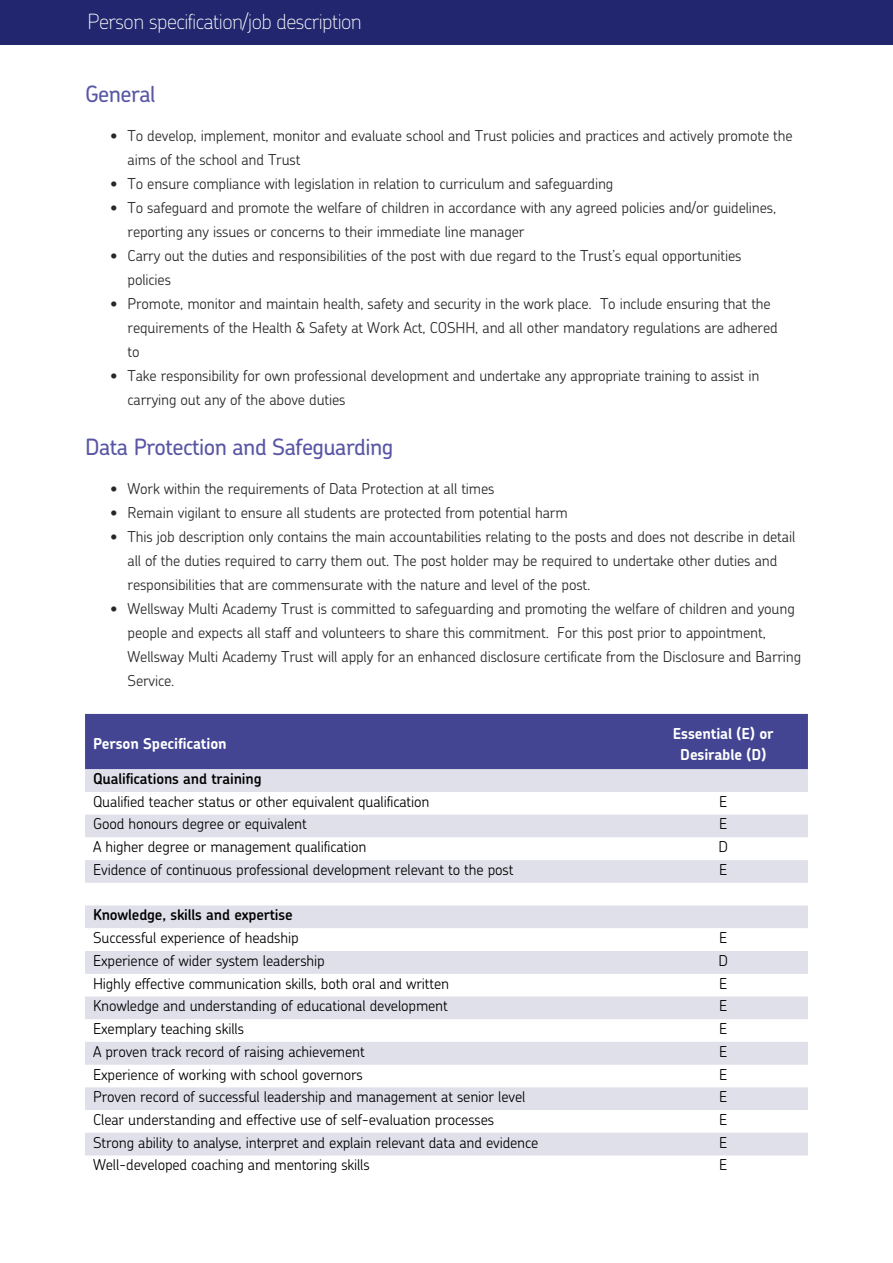
<style>
.page{position:relative;width:893px;height:1263px;background:#fff}
.page>*{position:absolute;margin:0;border:0;box-sizing:border-box;transform-origin:0 0}
.t1{font:500 22.5px "Chevin";letter-spacing:-.025em;color:#5956a5}
.t2{font:100 21px "Chevin";letter-spacing:-.025em;color:#fff}
.t3{font:300 15px/24px "Chevin";letter-spacing:-.01em;color:#292829}
.t4{font:300 15px "Chevin";letter-spacing:-.01em;color:#000}
.t5{font:600 15px "Chevin";letter-spacing:-.01em;color:#000}
.t6{font:700 15px/21px "Chevin";letter-spacing:-.01em;color:#fff;text-align:center}
</style>
<div class="page">
<div style="left:85px;top:714px;width:723px;height:55px;background:#434593"></div>
<svg style="left:85px;top:769px;width:723px;height:386px;fill:#e0e0eb"></svg>
<div style="left:0;top:0;width:893px;height:44px;background:#21266e"></div>
<h2 class="t2" style="left:88px;top:8px;width:276px">Person specification/job description</h2>
<h1 class="t1" style="left:85px;top:79px;width:72px">General</h1>
<p class="t3" style="left:128px;top:123px;width:667px;text-indent:-17px">• To develop, implement, monitor and evaluate school and Trust policies and practices and actively promote the aims of the school and Trust</p>
<p class="t3" style="left:111px;top:171px;width:504px">• To ensure compliance with legislation in relation to curriculum and safeguarding</p>
<p class="t3" style="left:128px;top:195px;width:650px;text-indent:-17px">• To safeguard and promote the welfare of children in accordance with any agreed policies and/or guidelines, reporting any issues or concerns to their immediate line manager</p>
<p class="t3" style="left:128px;top:243px;width:616px;text-indent:-17px">• Carry out the duties and responsibilities of the post with due regard to the Trust’s equal opportunities policies</p>
<p class="t3" style="left:128px;top:291px;width:652px;text-indent:-17px">• Promote, monitor and maintain health, safety and security in the work place. To include ensuring that the requirements of the Health &amp; Safety at Work Act, COSHH, and all other mandatory regulations are adhered to</p>
<p class="t3" style="left:128px;top:363px;width:633px;text-indent:-17px">• Take responsibility for own professional development and undertake any appropriate training to assist in carrying out any of the above duties</p>
<h1 class="t1" style="left:85px;top:433px;width:310px">Data Protection and Safeguarding</h1>
<p class="t3" style="left:111px;top:477px;width:385px">• Work within the requirements of Data Protection at all times</p>
<p class="t3" style="left:111px;top:501px;width:459px">• Remain vigilant to ensure all students are protected from potential harm</p>
<p class="t3" style="left:128px;top:525px;width:669px;text-indent:-17px">• This job description only contains the main accountabilities relating to the posts and does not describe in detail all of the duties required to carry them out. The post holder may be required to undertake other duties and responsibilities that are commensurate with the nature and level of the post.</p>
<p class="t3" style="left:128px;top:597px;width:675px;text-indent:-17px">• Wellsway Multi Academy Trust is committed to safeguarding and promoting the welfare of children and young people and expects all staff and volunteers to share this commitment. For this post prior to appointment, Wellsway Multi Academy Trust will apply for an enhanced disclosure certificate from the Disclosure and Barring Service.</p>
<p class="t6" style="left:93px;top:733px;width:135px">Person Specification</p>
<p class="t6" style="left:673px;top:722px;width:102px">Essential (E) or<br>Desirable (D)</p>
<p class="t5" style="left:93px;top:769px;width:170px">Qualifications and training</p>
<p class="t4" style="left:93px;top:792px;width:338px">Qualified teacher status or other equivalent qualification</p>
<p class="t4" style="left:719px;top:792px;width:10px">E</p>
<p class="t4" style="left:93px;top:814px;width:215px">Good honours degree or equivalent</p>
<p class="t4" style="left:719px;top:814px;width:10px">E</p>
<p class="t4" style="left:93px;top:837px;width:275px">A higher degree or management qualification</p>
<p class="t4" style="left:718px;top:837px;width:11px">D</p>
<p class="t4" style="left:93px;top:860px;width:422px">Evidence of continuous professional development relevant to the post</p>
<p class="t4" style="left:719px;top:860px;width:10px">E</p>
<p class="t5" style="left:93px;top:905px;width:201px">Knowledge, skills and expertise</p>
<p class="t4" style="left:93px;top:928px;width:207px">Successful experience of headship</p>
<p class="t4" style="left:719px;top:928px;width:10px">E</p>
<p class="t4" style="left:93px;top:951px;width:233px">Experience of wider system leadership</p>
<p class="t4" style="left:718px;top:951px;width:11px">D</p>
<p class="t4" style="left:93px;top:974px;width:358px">Highly effective communication skills, both oral and written</p>
<p class="t4" style="left:719px;top:974px;width:10px">E</p>
<p class="t4" style="left:93px;top:996px;width:356px">Knowledge and understanding of educational development</p>
<p class="t4" style="left:719px;top:996px;width:10px">E</p>
<p class="t4" style="left:93px;top:1019px;width:152px">Exemplary teaching skills</p>
<p class="t4" style="left:719px;top:1019px;width:10px">E</p>
<p class="t4" style="left:93px;top:1041px;width:273px">A proven track record of raising achievement</p>
<p class="t4" style="left:719px;top:1041px;width:10px">E</p>
<p class="t4" style="left:93px;top:1064px;width:271px">Experience of working with school governors</p>
<p class="t4" style="left:719px;top:1064px;width:10px">E</p>
<p class="t4" style="left:93px;top:1087px;width:434px">Proven record of successful leadership and management at senior level</p>
<p class="t4" style="left:719px;top:1087px;width:10px">E</p>
<p class="t4" style="left:93px;top:1110px;width:403px">Clear understanding and effective use of self-evaluation processes</p>
<p class="t4" style="left:719px;top:1110px;width:10px">E</p>
<p class="t4" style="left:93px;top:1132px;width:447px">Strong ability to analyse, interpret and explain relevant data and evidence</p>
<p class="t4" style="left:719px;top:1132px;width:10px">E</p>
<p class="t4" style="left:93px;top:1155px;width:278px">Well-developed coaching and mentoring skills</p>
<p class="t4" style="left:719px;top:1155px;width:10px">E</p>
</div>
